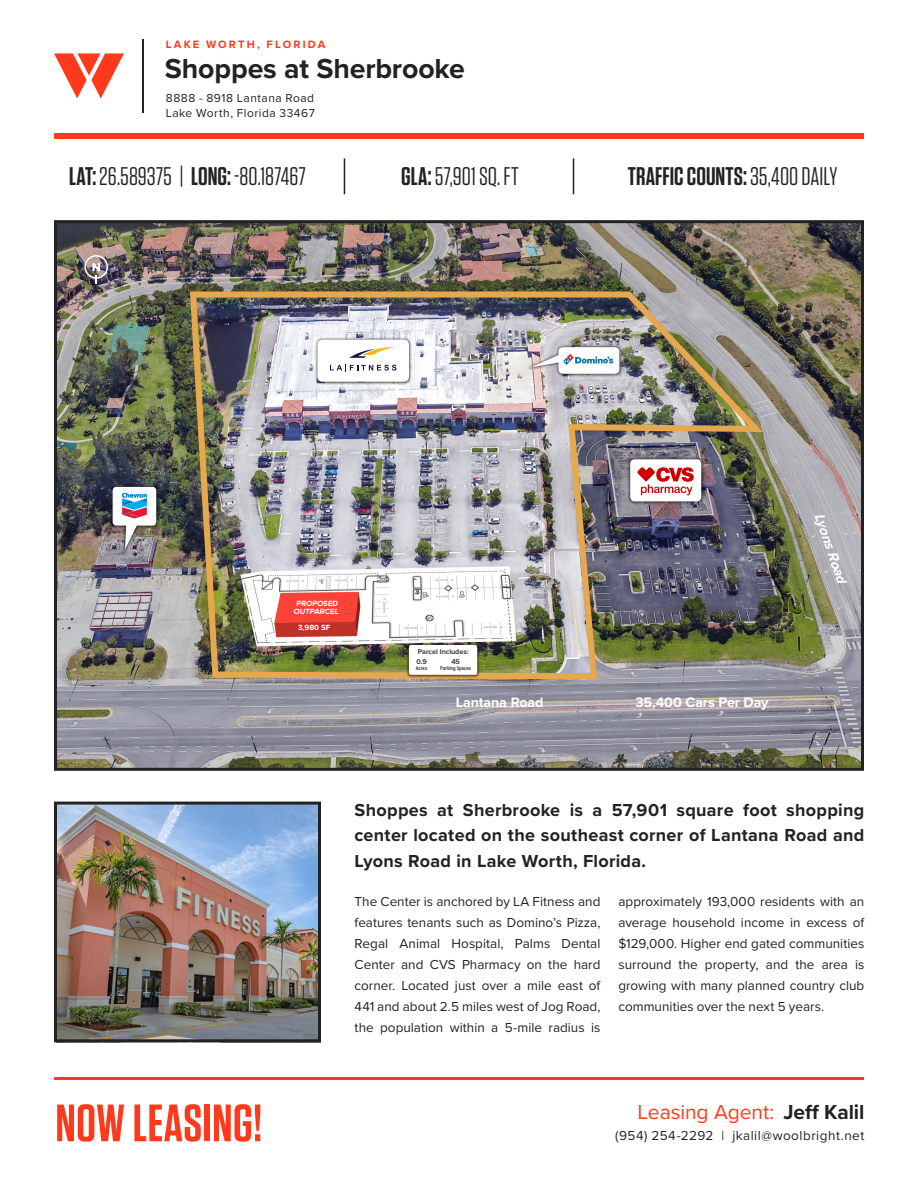
<style>
.page{position:relative;width:918px;height:1188px;background:#fff}
.page>*{position:absolute;margin:0;border:0;box-sizing:border-box;transform-origin:0 0}
.Now_Leasing{font:600 52.5px "Tungsten";letter-spacing:.01em;color:#ff3a1c}
.t1{font:700 28.5px "Proxima Nova";letter-spacing:-.005em;color:#222}
.Highlights{font:25.5px "Tungsten";color:#222}
.Highlights-2{font:600 25.5px "Tungsten";color:#222}
.Leasing_Agent_Label{font:21px "Proxima Nova";letter-spacing:-.005em;color:#ff3a1c}
.Intro_Paragraph{font:700 18px/25.5px "Proxima Nova";letter-spacing:.015em;color:#222;text-align:justify}
.t2{font:700 14.25px "Proxima Nova";letter-spacing:-.01em;color:#fff}
.t3{font:italic 700 14.25px "Proxima Nova";color:#fff}
.Copy{font:13.5px/21px "Proxima Nova";color:#222;text-align:justify}
.Agent_Details{font:13.5px "Proxima Nova";letter-spacing:.035em;color:#222}
.t4{font:12px/14.4px "Proxima Nova";letter-spacing:.04em;color:#222}
.t5{font:700 11.1px "Proxima Nova";letter-spacing:.195em;color:#ff3a1c}
.t6{font:700 7.8px/8.2px "Proxima Nova";color:#fff;text-align:center}
.t7{font:700 7.2px/9.3px "Proxima Nova";letter-spacing:-.01em;color:#3e3e3f}
.t8{font:700 5.55px "Acumin Pro Cond";letter-spacing:-.005em;color:#3e3e3f}
.s1{font-weight:600}
.s2{font-weight:400}
.s3{font-weight:700;color:#222}
</style>
<div class="page">
<img style="left:58px;top:806px;width:259px;height:232px">
<div style="left:54px;top:802px;width:267px;height:240px;border:3px solid #222"></div>
<hr style="left:344px;top:158px;width:1px;height:36px;background:#222">
<hr style="left:573px;top:158px;width:1px;height:36px;background:#222">
<img style="left:58px;top:224px;width:802px;height:543px">
<img style="left:187px;top:288px;width:583px;height:394px">
<svg style="left:84px;top:255px;width:24px;height:29px"></svg>
<div style="left:314px;top:337px;width:98px;height:48px;background:#231f20;opacity:.75"></div>
<div style="left:317px;top:340px;width:92px;height:42px;background:#fff;border-radius:5px"></div>
<svg style="left:330px;top:365px;width:66px;height:7px"></svg>
<svg style="left:349px;top:347px;width:45px;height:11px"></svg>
<div style="left:527px;top:344px;width:96px;height:33px;background:#231f20;opacity:.75"></div>
<svg style="left:530px;top:347px;width:89px;height:27px"></svg>
<div style="left:627px;top:456px;width:78px;height:49px;background:#231f20;opacity:.75"></div>
<div style="left:630px;top:459px;width:71px;height:42px;background:#fff;border-radius:4px"></div>
<svg style="left:637px;top:467px;width:57px;height:28px"></svg>
<div style="left:109px;top:483px;width:51px;height:70px;background:#231f20;opacity:.75"></div>
<img style="left:113px;top:487px;width:43px;height:62px">
<div style="left:406px;top:642px;width:74px;height:36px;background:#231f20;opacity:.75"></div>
<svg style="left:409px;top:645px;width:68px;height:30px"></svg>
<div style="left:54px;top:220px;width:810px;height:551px;border:3px solid #222"></div>
<svg style="left:54px;top:53px;width:70px;height:45px"></svg>
<hr style="left:142px;top:39px;width:2px;height:74px;background:#222">
<hr style="left:54px;top:1077px;width:810px;height:3px;background:#ff3a1c">
<div style="left:54px;top:133px;width:810px;height:6px;background:#ff3a1c"></div>
<p class="t5" style="left:166px;top:36px;width:161px">LAKE WORTH, FLORIDA</p>
<h2 class="t1" style="left:165px;top:47px;width:302px">Shoppes at Sherbrooke</h2>
<p class="t4" style="left:166px;top:90px;width:151px">8888 - 8918 Lantana Road<br>Lake Worth, Florida 33467</p>
<p class="Highlights" style="left:69px;top:163px;width:238px"><span class="s1">LAT:</span> 26.589375 | <span class="s1">LONG:</span> -80.187467</p>
<p class="Highlights" style="left:401px;top:163px;width:119px"><span class="s1">GLA:</span> 57,901 SQ. FT</p>
<p class="Highlights-2" style="left:628px;top:163px;width:211px">TRAFFIC COUNTS: <span class="s2">35,400 DAILY</span></p>
<p class="t6" style="left:294px;top:599px;width:48px">PROPOSED<br>OUTPARCEL</p>
<p class="t6" style="left:298px;top:623px;width:34px">3,980 SF</p>
<p class="t7" style="left:416px;top:647px;width:54px">Parcel Includes:<br>0.9</p>
<p class="t8" style="left:416px;top:664px;width:13px">Acres</p>
<p class="t7" style="left:451px;top:656px;width:10px">45</p>
<p class="t8" style="left:440px;top:664px;width:32px">Parking Spaces</p>
<p class="t2" style="left:456px;top:692px;width:89px">Lantana Road</p>
<p class="t3" style="left:829px;top:510px;width:75px;rotate:71deg">Lyons Road</p>
<p class="t2" style="left:635px;top:692px;width:134px">35,400 Cars Per Day</p>
<p class="Now_Leasing" style="left:55px;top:1095px;width:208px">NOW LEASING!</p>
<p class="Intro_Paragraph" style="left:355px;top:797px;width:511px">Shoppes at Sherbrooke is a 57,901 square foot shopping center located on the southeast corner of Lantana Road and Lyons Road in Lake Worth, Florida.</p>
<p class="Copy" style="left:355px;top:890px;width:247px">The Center is anchored by LA Fitness and features tenants such as Domino’s Pizza, Regal Animal Hospital, Palms Dental Center and CVS Pharmacy on the hard corner. Located just over a mile east of 441 and about 2.5 miles west of Jog Road, the population within a 5-mile radius is</p>
<p class="Copy" style="left:618px;top:890px;width:247px">approximately 193,000 residents with an average household income in excess of $129,000. Higher end gated communities surround the property, and the area is growing with many planned country club communities over the next 5 years.</p>
<p class="Leasing_Agent_Label" style="left:638px;top:1096px;width:228px">Leasing Agent: <span class="s3">Jeff Kalil</span></p>
<p class="Agent_Details" style="left:615px;top:1125px;width:251px">(954) 254-2292 | jkalil@woolbright.net</p>
</div>
